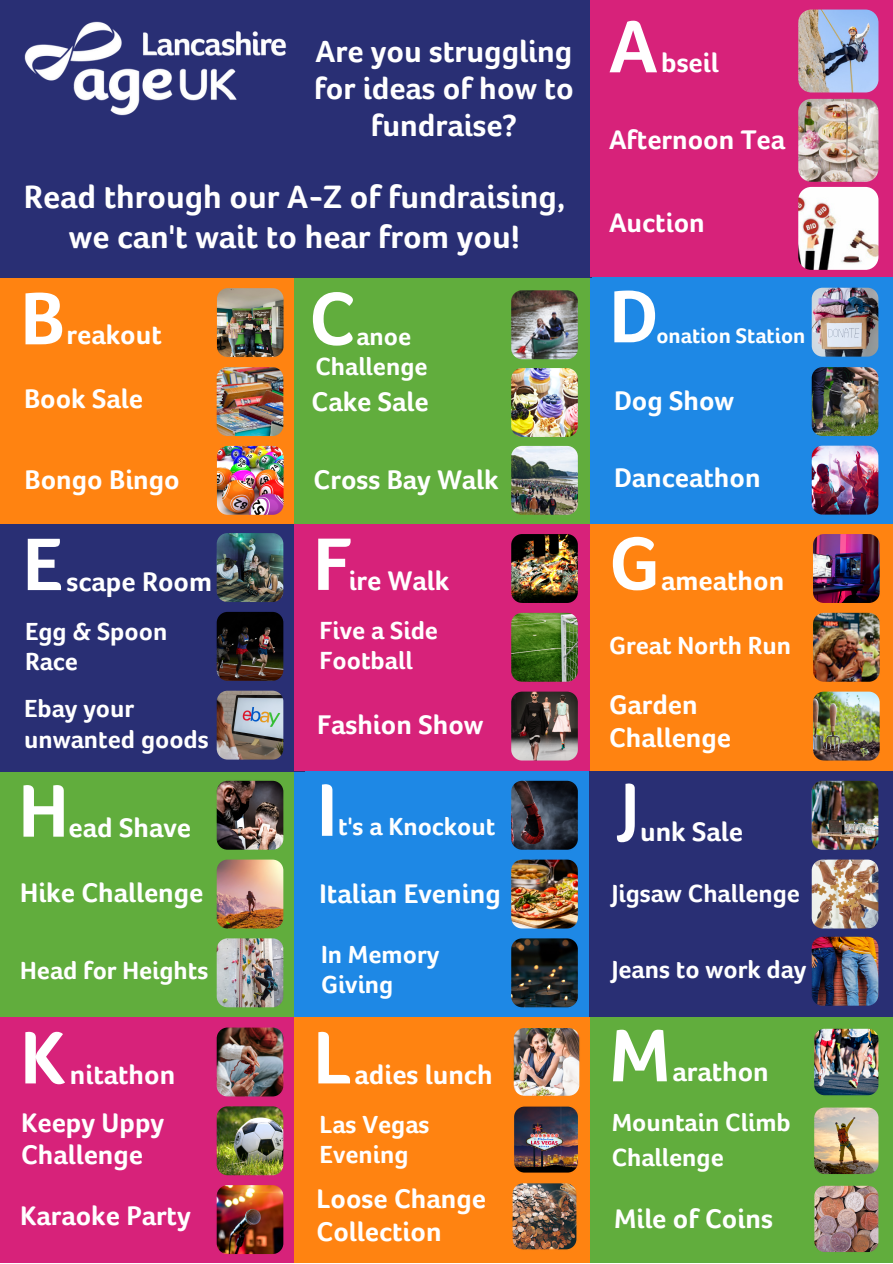
<style>
.page{position:relative;width:893px;height:1264px;background:#fff}
.page>*{position:absolute;margin:0;border:0;box-sizing:border-box;transform-origin:0 0}
.t1{font:700 76.5px "Foco Age UK";color:#fff}
.t2{font:700 67.05px "Foco Age UK";color:#fff}
.t3{font:700 33.3px/39.3px "Foco Age UK";color:#fff;text-align:center}
.t4{font:700 31.5px/37px "Foco Age UK";color:#fff;text-align:center}
.t5{font:700 27.75px/32.5px "Foco Age UK";color:#fff}
.t6{font:700 25.5px/30.3px "Foco Age UK";color:#fff}
.t7{font:700 21.75px "Foco Age UK";color:#fff}
</style>
<div class="page">
<div style="left:0;top:1014px;width:296px;height:248px;background:#d7227a"></div>
<div style="left:295px;top:1014px;width:296px;height:248px;background:#ff8311"></div>
<div style="left:590px;top:1014px;width:302px;height:248px;background:#61ad3d"></div>
<div style="left:0;top:769px;width:296px;height:247px;background:#61ad3d"></div>
<div style="left:294px;top:769px;width:297px;height:247px;background:#1e88e5"></div>
<div style="left:589px;top:767px;width:303px;height:249px;background:#292f74"></div>
<div style="left:0;top:272px;width:295px;height:259px;background:#ff8311"></div>
<div style="left:0;top:523px;width:304px;height:248px;background:#292f74"></div>
<div style="left:295px;top:522px;width:296px;height:248px;background:#d7227a"></div>
<div style="left:590px;top:522px;width:302px;height:248px;background:#ff8311"></div>
<div style="left:295px;top:276px;width:296px;height:247px;background:#61ad3d"></div>
<div style="left:590px;top:269px;width:302px;height:254px;background:#1e88e5"></div>
<div style="left:0;top:0;width:296px;height:277px;background:#292f74"></div>
<div style="left:294px;top:0;width:297px;height:277px;background:#292f74"></div>
<div style="left:590px;top:0;width:302px;height:277px;background:#d7227a"></div>
<img style="left:24px;top:21px;width:262px;height:95px">
<img style="left:798px;top:9px;width:81px;height:261px">
<img style="left:216px;top:445px;width:68px;height:70px">
<img style="left:216px;top:367px;width:68px;height:69px">
<img style="left:216px;top:288px;width:68px;height:70px">
<img style="left:511px;top:290px;width:67px;height:147px">
<img style="left:511px;top:445px;width:67px;height:70px">
<img style="left:811px;top:445px;width:68px;height:70px">
<img style="left:811px;top:367px;width:68px;height:69px">
<img style="left:811px;top:287px;width:68px;height:70px">
<img style="left:216px;top:533px;width:68px;height:69px">
<img style="left:216px;top:611px;width:68px;height:70px">
<img style="left:216px;top:690px;width:68px;height:70px">
<img style="left:511px;top:534px;width:67px;height:69px">
<img style="left:511px;top:612px;width:67px;height:70px">
<img style="left:511px;top:691px;width:67px;height:70px">
<img style="left:813px;top:534px;width:67px;height:69px">
<img style="left:813px;top:612px;width:67px;height:70px">
<img style="left:813px;top:691px;width:67px;height:70px">
<img style="left:216px;top:780px;width:68px;height:70px">
<img style="left:216px;top:859px;width:68px;height:70px">
<img style="left:216px;top:938px;width:68px;height:70px">
<svg style="left:511px;top:780px;width:67px;height:70px;background:#313340"></svg>
<img style="left:511px;top:859px;width:67px;height:70px">
<svg style="left:511px;top:938px;width:67px;height:70px;background:#202729"></svg>
<img style="left:216px;top:1027px;width:68px;height:70px">
<img style="left:216px;top:1106px;width:68px;height:70px">
<img style="left:216px;top:1185px;width:68px;height:70px">
<img style="left:513px;top:1028px;width:67px;height:68px">
<img style="left:512px;top:1183px;width:65px;height:67px">
<img style="left:814px;top:1028px;width:65px;height:68px">
<img style="left:814px;top:1185px;width:65px;height:67px">
<img style="left:811px;top:780px;width:68px;height:70px">
<img style="left:811px;top:859px;width:68px;height:147px">
<img style="left:514px;top:1106px;width:64px;height:67px">
<img style="left:814px;top:1107px;width:65px;height:67px">
<p class="t4" style="left:314px;top:33px;width:261px">Are you struggling for ideas of how to fundraise?</p>
<p class="t3" style="left:24px;top:178px;width:542px">Read through our A-Z of fundraising, we can't wait to hear from you!</p>
<p class="t1" style="left:609px;top:4px;width:50px">A</p>
<p class="t5" style="left:661px;top:47px;width:59px">bseil</p>
<p class="t5" style="left:609px;top:124px;width:177px">Afternoon Tea</p>
<p class="t5" style="left:609px;top:207px;width:97px">Auction</p>
<p class="t1" style="left:20px;top:276px;width:46px">B</p>
<p class="t1" style="left:309px;top:276px;width:48px">C</p>
<p class="t1" style="left:609px;top:274px;width:51px">D</p>
<p class="t5" style="left:67px;top:318px;width:97px">reakout</p>
<p class="t7" style="left:656px;top:323px;width:150px">onation Station</p>
<p class="t6" style="left:315px;top:321px;width:114px;text-indent:41px">anoe<br>Challenge</p>
<p class="t5" style="left:24px;top:383px;width:120px">Book Sale</p>
<p class="t5" style="left:25px;top:463px;width:157px">Bongo Bingo</p>
<p class="t5" style="left:311px;top:385px;width:119px">Cake Sale</p>
<p class="t5" style="left:614px;top:384px;width:122px">Dog Show</p>
<p class="t5" style="left:313px;top:464px;width:186px">Cross Bay Walk</p>
<p class="t5" style="left:614px;top:461px;width:148px">Danceathon</p>
<p class="t1" style="left:22px;top:522px;width:42px">E</p>
<p class="t1" style="left:313px;top:522px;width:40px">F</p>
<p class="t1" style="left:609px;top:521px;width:53px">G</p>
<p class="t5" style="left:661px;top:564px;width:125px">ameathon</p>
<p class="t5" style="left:348px;top:564px;width:102px">ire Walk</p>
<p class="t6" style="left:319px;top:615px;width:120px">Five a Side<br>Football</p>
<p class="t5" style="left:67px;top:565px;width:147px">scape Room</p>
<p class="t6" style="left:25px;top:616px;width:144px">Egg &amp; Spoon<br>Race</p>
<p class="t6" style="left:24px;top:693px;width:186px">Ebay your unwanted goods</p>
<p class="t6" style="left:609px;top:630px;width:184px">Great North Run</p>
<p class="t5" style="left:609px;top:689px;width:123px">Garden<br>Challenge</p>
<p class="t5" style="left:317px;top:708px;width:168px">Fashion Show</p>
<p class="t1" style="left:19px;top:768px;width:52px">H</p>
<p class="t1" style="left:317px;top:768px;width:22px">I</p>
<p class="t6" style="left:338px;top:811px;width:159px">t's a Knockout</p>
<p class="t5" style="left:69px;top:811px;width:124px">ead Shave</p>
<p class="t2" style="left:621px;top:769px;width:19px">J</p>
<p class="t5" style="left:640px;top:815px;width:104px">unk Sale</p>
<p class="t5" style="left:20px;top:876px;width:185px">Hike Challenge</p>
<p class="t6" style="left:20px;top:955px;width:190px">Head for Heights</p>
<p class="t5" style="left:319px;top:877px;width:182px">Italian Evening</p>
<p class="t6" style="left:321px;top:939px;width:120px">In Memory<br>Giving</p>
<p class="t6" style="left:611px;top:878px;width:190px">Jigsaw Challenge</p>
<p class="t6" style="left:611px;top:954px;width:196px">Jeans to work day</p>
<p class="t1" style="left:20px;top:1015px;width:47px">K</p>
<p class="t1" style="left:313px;top:1015px;width:40px">L</p>
<p class="t1" style="left:609px;top:1013px;width:63px">M</p>
<p class="t5" style="left:672px;top:1056px;width:98px">arathon</p>
<p class="t5" style="left:354px;top:1058px;width:139px">adies lunch</p>
<p class="t5" style="left:70px;top:1058px;width:107px">nitathon</p>
<p class="t5" style="left:21px;top:1106px;width:145px">Keepy Uppy<br>Challenge</p>
<p class="t5" style="left:20px;top:1199px;width:172px">Karaoke Party</p>
<p class="t6" style="left:319px;top:1109px;width:111px">Las Vegas<br>Evening</p>
<p class="t6" style="left:611px;top:1104px;width:181px;line-height:34.8px">Mountain Climb<br>Challenge</p>
<p class="t5" style="left:316px;top:1182px;width:171px">Loose Change<br>Collection</p>
<p class="t5" style="left:614px;top:1202px;width:160px">Mile of Coins</p>
</div>
